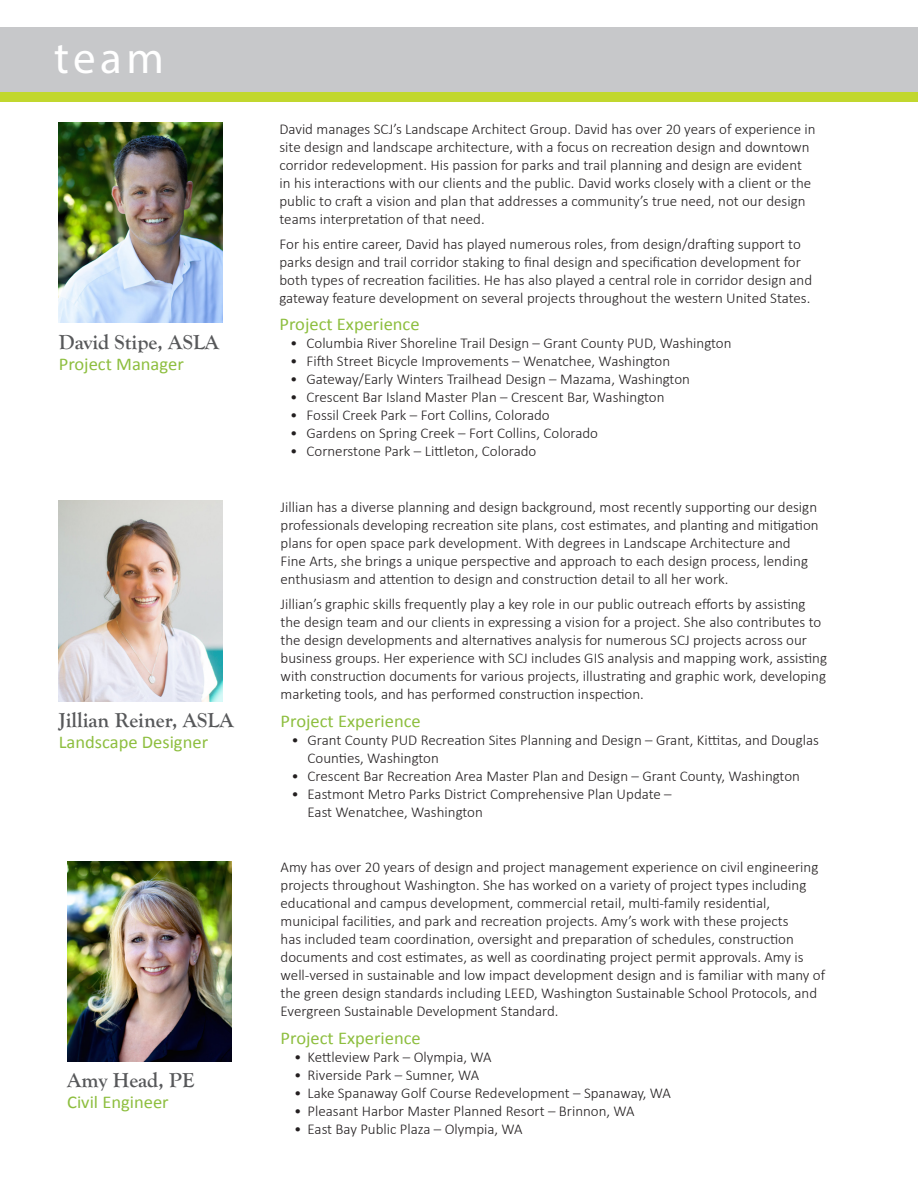
<style>
.page{position:relative;width:918px;height:1188px;background:#fff}
.page>*{position:absolute;margin:0;border:0;box-sizing:border-box;transform-origin:0 0}
.t1{font:45px "Myriad Pro";color:#fff}
.Staff_Name{font:700 21px "Goudy Old Style T";color:#57585a}
.Project_Experience{font:18px "Calibri";color:#8dbe3e}
.Green_text{font:18px "Calibri";color:#8dbe3e}
.t2{font:300 15px/18px "Calibri";color:#231f20}
</style>
<div class="page">
<div style="left:0;top:91px;width:918px;height:11px;background:#c1d72e"></div>
<div style="left:0;top:27px;width:918px;height:64px;background:#c7c8ca"></div>
<img style="left:59px;top:123px;width:164px;height:200px">
<img style="left:59px;top:501px;width:164px;height:200px">
<img style="left:67px;top:861px;width:164px;height:201px">
<p class="t1" style="left:54px;top:30px;width:111px">team</p>
<p class="Staff_Name" style="left:59px;top:330px;width:162px">David Stipe, ASLA</p>
<p class="Green_text" style="left:59px;top:351px;width:127px">Project Manager</p>
<p class="Staff_Name" style="left:59px;top:709px;width:177px">Jillian Reiner, ASLA</p>
<p class="Green_text" style="left:59px;top:730px;width:151px">Landscape Designer</p>
<p class="Staff_Name" style="left:67px;top:1069px;width:129px">Amy Head, PE</p>
<p class="Green_text" style="left:67px;top:1090px;width:103px">Civil Engineer</p>
<p class="t2" style="left:280px;top:120px;width:538px">David manages SCJ’s Landscape Architect Group. David has over 20 years of experience in site design and landscape architecture, with a focus on recreation design and downtown corridor redevelopment. His passion for parks and trail planning and design are evident in his interactions with our clients and the public. David works closely with a client or the public to craft a vision and plan that addresses a community’s true need, not our design teams interpretation of that need.</p>
<p class="t2" style="left:280px;top:234px;width:534px">For his entire career, David has played numerous roles, from design/drafting support to parks design and trail corridor staking to final design and specification development for both types of recreation facilities. He has also played a central role in corridor design and gateway feature development on several projects throughout the western United States.</p>
<p class="Project_Experience" style="left:280px;top:312px;width:142px">Project Experience</p>
<p class="t2" style="left:290px;top:334px;width:443px">• Columbia River Shoreline Trail Design – Grant County PUD, Washington</p>
<p class="t2" style="left:290px;top:352px;width:381px">• Fifth Street Bicycle Improvements – Wenatchee, Washington</p>
<p class="t2" style="left:290px;top:370px;width:401px">• Gateway/Early Winters Trailhead Design – Mazama, Washington</p>
<p class="t2" style="left:290px;top:388px;width:376px">• Crescent Bar Island Master Plan – Crescent Bar, Washington</p>
<p class="t2" style="left:290px;top:406px;width:261px">• Fossil Creek Park – Fort Collins, Colorado</p>
<p class="t2" style="left:290px;top:424px;width:309px">• Gardens on Spring Creek – Fort Collins, Colorado</p>
<p class="t2" style="left:290px;top:442px;width:248px">• Cornerstone Park – Littleton, Colorado</p>
<p class="t2" style="left:281px;top:498px;width:540px">Jillian has a diverse planning and design background, most recently supporting our design professionals developing recreation site plans, cost estimates, and planting and mitigation plans for open space park development. With degrees in Landscape Architecture and Fine Arts, she brings a unique perspective and approach to each design process, lending enthusiasm and attention to design and construction detail to all her work.</p>
<p class="t2" style="left:281px;top:595px;width:548px">Jillian’s graphic skills frequently play a key role in our public outreach efforts by assisting the design team and our clients in expressing a vision for a project. She also contributes to the design developments and alternatives analysis for numerous SCJ projects across our business groups. Her experience with SCJ includes GIS analysis and mapping work, assisting with construction documents for various projects, illustrating and graphic work, developing marketing tools, and has performed construction inspection.</p>
<p class="Project_Experience" style="left:281px;top:708px;width:142px">Project Experience</p>
<p class="t2" style="left:308px;top:730px;width:513px;text-indent:-16px">• Grant County PUD Recreation Sites Planning and Design – Grant, Kittitas, and Douglas<br>Counties, Washington</p>
<p class="t2" style="left:291px;top:766px;width:510px">• Crescent Bar Recreation Area Master Plan and Design – Grant County, Washington</p>
<p class="t2" style="left:308px;top:784px;width:366px;text-indent:-16px">• Eastmont Metro Parks District Comprehensive Plan Update –<br>East Wenatchee, Washington</p>
<p class="t2" style="left:281px;top:858px;width:546px">Amy has over 20 years of design and project management experience on civil engineering projects throughout Washington. She has worked on a variety of project types including educational and campus development, commercial retail, multi-family residential, municipal facilities, and park and recreation projects. Amy’s work with these projects<br>has included team coordination, oversight and preparation of schedules, construction documents and cost estimates, as well as coordinating project permit approvals. Amy is well-versed in sustainable and low impact development design and is familiar with many of the green design standards including LEED, Washington Sustainable School Protocols, and Evergreen Sustainable Development Standard.</p>
<p class="Project_Experience" style="left:281px;top:1026px;width:142px">Project Experience</p>
<p class="t2" style="left:294px;top:1048px;width:199px">• Kettleview Park – Olympia, WA</p>
<p class="t2" style="left:294px;top:1066px;width:187px">• Riverside Park – Sumner, WA</p>
<p class="t2" style="left:294px;top:1084px;width:378px">• Lake Spanaway Golf Course Redevelopment – Spanaway, WA</p>
<p class="t2" style="left:294px;top:1102px;width:342px">• Pleasant Harbor Master Planned Resort – Brinnon, WA</p>
<p class="t2" style="left:294px;top:1120px;width:230px">• East Bay Public Plaza – Olympia, WA</p>
</div>
